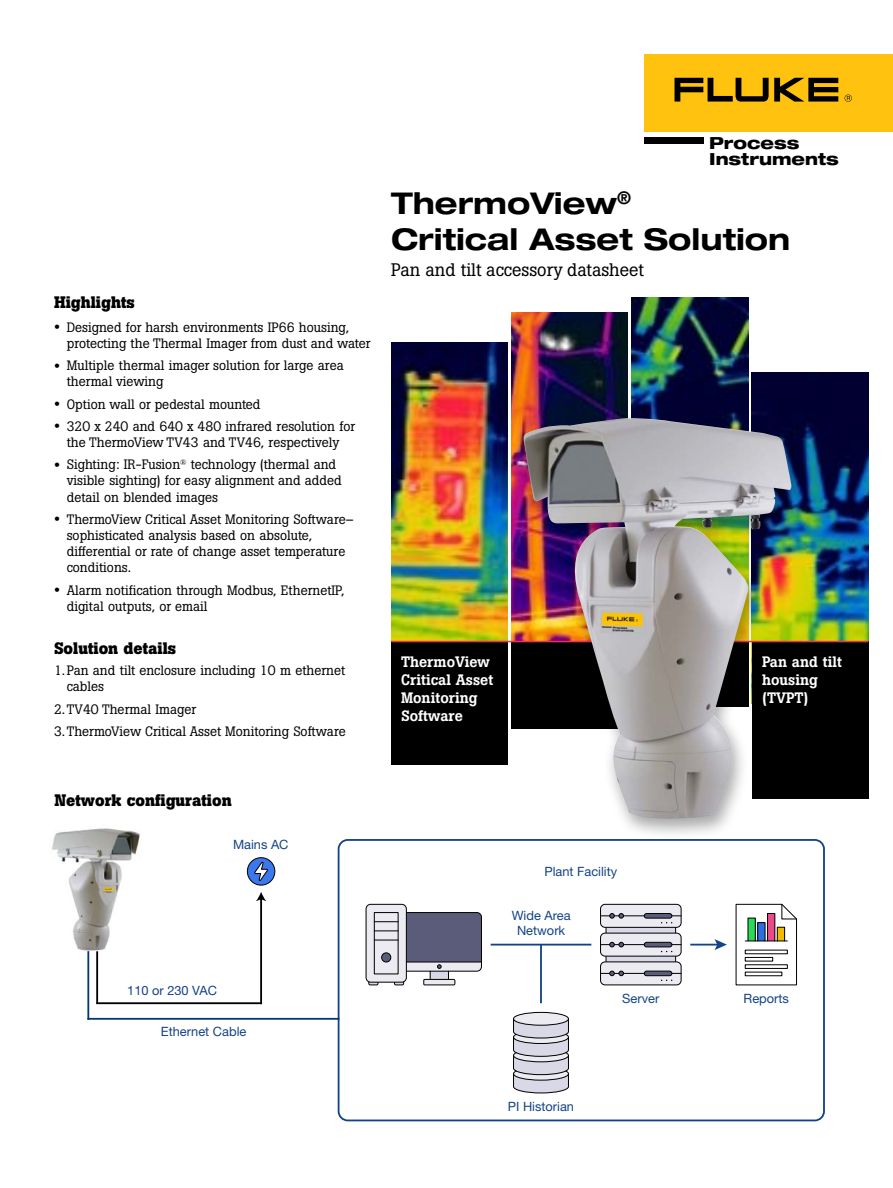
<style>
.page{position:relative;width:893px;height:1188px;background:#fff}
.page>*{position:absolute;margin:0;border:0;box-sizing:border-box;transform-origin:0 0}
.t1{font:700 expanded 30px/36px "Helvetica Neue LT Pro";color:#000}
.t2{font:18px "Boton Pro";color:#000}
.t3{font:800 expanded 16.65px/15.5px "Helvetica Neue LT Std";letter-spacing:-.005em;color:#000}
.t4{font:700 16.5px "Boton Pro";color:#000}
.t5{font:500 15px/18px "Boton Pro";color:#fff}
.t6{font:13.5px/16.2px "Boton Pro";color:#000}
.t7{font:12.75px/15.5px "Helvetica Neue LT Pro";color:#144387;text-align:center}
.s1{font-family:"Helvetica Neue LT Pro";font-size:12px}
</style>
<div class="page">
<img style="left:391px;top:342px;width:117px;height:299px">
<img style="left:511px;top:312px;width:117px;height:329px">
<img style="left:752px;top:372px;width:116px;height:269px">
<img style="left:632px;top:297px;width:117px;height:115px">
<div style="left:391px;top:642px;width:117px;height:123px;background:#000"></div>
<div style="left:752px;top:642px;width:116px;height:157px;background:#000"></div>
<div style="left:644px;top:54px;width:249px;height:78px;background:#ffc20e"></div>
<svg style="left:674px;top:78px;width:164px;height:24px"></svg>
<div style="left:644px;top:138px;width:59px;height:6px;background:#000"></div>
<svg style="left:844px;top:95px;width:8px;height:7px"></svg>
<svg style="left:87px;top:842px;width:735px;height:280px"></svg>
<div style="left:397px;top:912px;width:85px;height:60px;border:1px solid #000;border-radius:5px"></div>
<div style="left:366px;top:904px;width:40px;height:78px;background:#ebebf1;border-radius:5px"></div>
<div style="left:366px;top:904px;width:41px;height:79px;border:1px solid #000;border-radius:5px"></div>
<div style="left:374px;top:912px;width:25px;height:62px;border:1px solid #000"></div>
<svg style="left:368px;top:913px;width:113px;height:73px"></svg>
<svg style="left:513px;top:1012px;width:56px;height:82px;background:#c3c2cd"></svg>
<div style="left:513px;top:1012px;width:56px;height:14px;border:1px solid #000;border-radius:50%"></div>
<div style="left:606px;top:927px;width:70px;height:35px;background:#d9d8e7"></div>
<hr style="left:675px;top:927px;width:1px;height:35px;background:#000">
<hr style="left:606px;top:927px;width:1px;height:35px;background:#000">
<div style="left:600px;top:904px;width:81px;height:23px;background:#ebebf1;border-radius:5px"></div>
<div style="left:600px;top:904px;width:82px;height:24px;border:1px solid #000;border-radius:5px"></div>
<hr style="left:600px;top:915px;width:81px;height:1px;background:#000">
<svg style="left:609px;top:913px;width:15px;height:6px"></svg>
<hr style="left:644px;top:914px;width:28px;height:4px;background:#5b5c7a;border-radius:2px">
<div style="left:644px;top:913px;width:28px;height:6px;border:1px solid #000;border-radius:2px"></div>
<div style="left:600px;top:933px;width:81px;height:23px;background:#ebebf1;border-radius:5px"></div>
<div style="left:600px;top:933px;width:82px;height:24px;border:1px solid #000;border-radius:5px"></div>
<hr style="left:600px;top:944px;width:81px;height:1px;background:#000">
<svg style="left:609px;top:942px;width:15px;height:5px"></svg>
<div style="left:644px;top:942px;width:28px;height:5px;background:#5b5c7a;border-radius:2px"></div>
<div style="left:644px;top:942px;width:28px;height:5px;border:1px solid #000;border-radius:2px"></div>
<div style="left:600px;top:962px;width:81px;height:23px;background:#ebebf1;border-radius:5px"></div>
<div style="left:600px;top:961px;width:82px;height:24px;border:1px solid #000;border-radius:5px"></div>
<hr style="left:600px;top:973px;width:81px;height:1px;background:#000">
<svg style="left:609px;top:971px;width:15px;height:5px"></svg>
<div style="left:644px;top:971px;width:28px;height:5px;background:#5b5c7a;border-radius:2px"></div>
<div style="left:644px;top:971px;width:28px;height:5px;border:1px solid #000;border-radius:2px"></div>
<svg style="left:735px;top:903px;width:62px;height:83px"></svg>
<div style="left:338px;top:839px;width:487px;height:282px;border:2px solid #144387;border-radius:9px"></div>
<hr style="left:491px;top:944px;width:100px;height:2px;background:#144387">
<hr style="left:540px;top:945px;width:2px;height:58px;background:#144387">
<hr style="left:690px;top:944px;width:32px;height:2px;background:#144387">
<svg style="left:714px;top:939px;width:13px;height:11px"></svg>
<svg style="left:247px;top:858px;width:28px;height:27px"></svg>
<div style="left:247px;top:857px;width:28px;height:29px;border:1px solid #000;border-radius:50%"></div>
<svg style="left:253px;top:861px;width:16px;height:21px"></svg>
<img style="left:52px;top:828px;width:91px;height:126px">
<hr style="left:96px;top:952px;width:2px;height:51px;background:#000">
<hr style="left:97px;top:1002px;width:164px;height:2px;background:#000">
<hr style="left:260px;top:898px;width:2px;height:105px;background:#000">
<svg style="left:256px;top:892px;width:10px;height:9px"></svg>
<hr style="left:87px;top:952px;width:2px;height:67px;background:#003b78">
<hr style="left:88px;top:1018px;width:251px;height:2px;background:#003b78">
<hr style="left:391px;top:641px;width:477px;height:1px;background:#ee3252">
<div style="left:513px;top:412px;width:295px;height:429px;background:#000;opacity:.35"></div>
<img style="left:523px;top:418px;width:269px;height:402px">
<p class="t4" style="left:54px;top:292px;width:82px">Highlights</p>
<p class="t6" style="left:67px;top:319px;width:305px;text-indent:-13px"><span class="s1">•</span> Designed for harsh environments IP66 housing, protecting the Thermal Imager from dust and water</p>
<p class="t6" style="left:67px;top:357px;width:279px;text-indent:-13px"><span class="s1">•</span> Multiple thermal imager solution for large area thermal viewing</p>
<p class="t6" style="left:54px;top:396px;width:208px"><span class="s1">•</span> Option wall or pedestal mounted</p>
<p class="t6" style="left:54px;top:418px;width:303px;text-align:center"><span class="s1">•</span> 320 x 240 and 640 x 480 infrared resolution for the ThermoView TV43 and TV46, respectively</p>
<p class="t6" style="left:67px;top:456px;width:276px;text-indent:-13px"><span class="s1">•</span> Sighting: IR-Fusion<sup>®</sup> technology (thermal and visible sighting) for easy alignment and added detail on blended images</p>
<p class="t6" style="left:67px;top:511px;width:288px;text-indent:-13px"><span class="s1">•</span> ThermoView Critical Asset Monitoring Software– sophisticated analysis based on absolute, differential or rate of change asset temperature conditions.</p>
<p class="t6" style="left:67px;top:582px;width:279px;text-indent:-13px"><span class="s1">•</span> Alarm notification through Modbus, EthernetIP, digital outputs, or email</p>
<p class="t4" style="left:54px;top:637px;width:124px">Solution details</p>
<p class="t6" style="left:67px;top:662px;width:280px;text-indent:-13px">1.Pan and tilt enclosure including 10 m ethernet cables</p>
<p class="t6" style="left:54px;top:698px;width:293px;line-height:22.2px">2.TV40 Thermal Imager<br>3.ThermoView Critical Asset Monitoring Software</p>
<p class="t3" style="left:709px;top:135px;width:131px">Process<br>Instruments</p>
<h1 class="t1" style="left:391px;top:184px;width:401px">ThermoView<sup>®<br></sup>Critical Asset Solution</h1>
<h2 class="t2" style="left:391px;top:258px;width:255px">Pan and tilt accessory datasheet</h2>
<p class="t5" style="left:401px;top:653px;width:94px">ThermoView<br>Critical Asset<br>Monitoring<br>Software</p>
<p class="t5" style="left:762px;top:653px;width:82px">Pan and tilt housing (TVPT)</p>
<p class="t4" style="left:55px;top:790px;width:179px">Network configuration</p>
<p class="t7" style="left:233px;top:836px;width:57px">Mains AC</p>
<p class="t7" style="left:127px;top:982px;width:91px">110 or 230 VAC</p>
<p class="t7" style="left:161px;top:1024px;width:87px">Ethernet Cable</p>
<p class="t7" style="left:544px;top:864px;width:74px">Plant Facility</p>
<p class="t7" style="left:512px;top:908px;width:60px">Wide Area<br>Network</p>
<p class="t7" style="left:622px;top:990px;width:39px">Server</p>
<p class="t7" style="left:744px;top:990px;width:47px">Reports</p>
<p class="t7" style="left:508px;top:1098px;width:68px">PI Historian</p>
</div>
